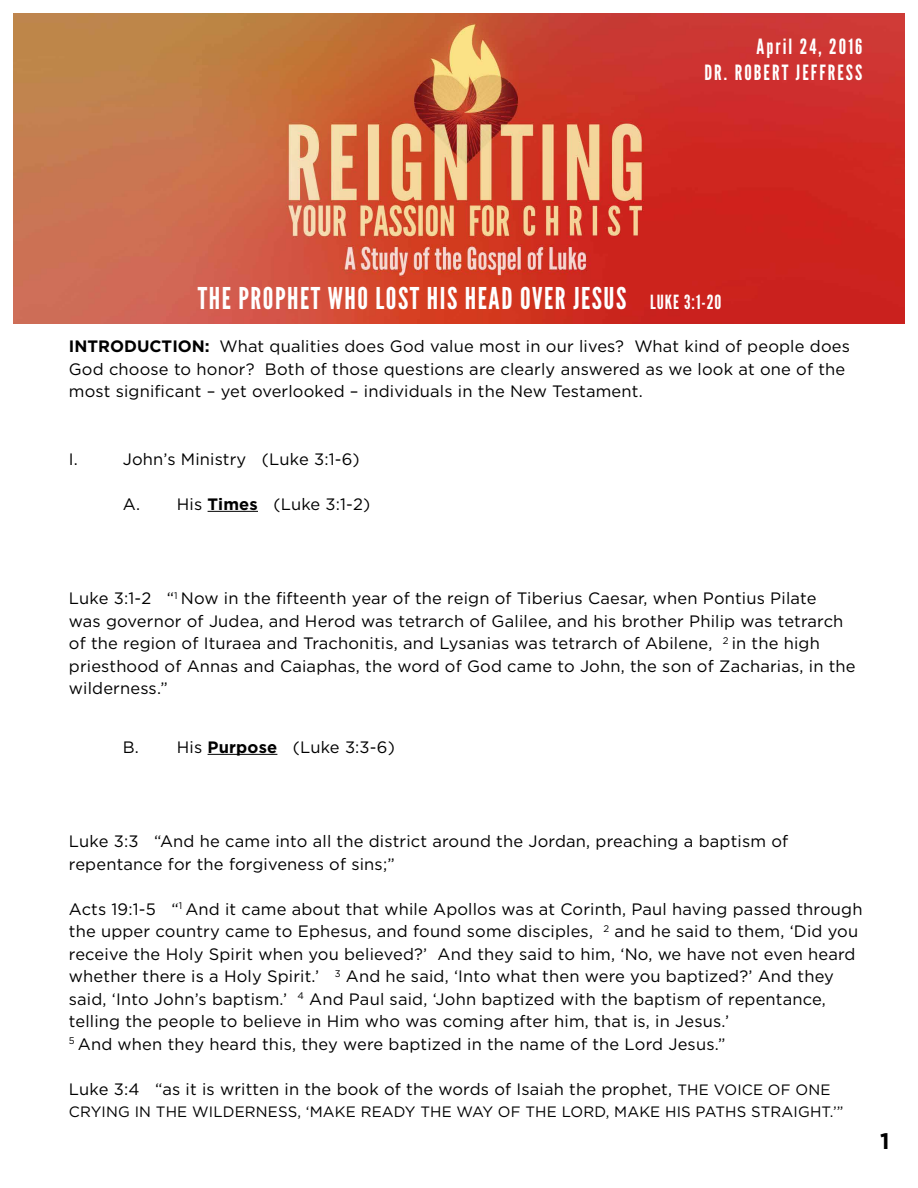
<style>
.page{position:relative;width:918px;height:1188px;background:#fff}
.page>*{position:absolute;margin:0;border:0;box-sizing:border-box;transform-origin:0 0}
.t1{font:30px "League Gothic";letter-spacing:.05em;color:#fff}
.t2{font:700 22.5px "Gotham";color:#000}
.t3{font:21px/25.2px "League Gothic";letter-spacing:.1em;color:#fff;text-align:right}
.t4{font:16.5px/22.5px "Gotham";letter-spacing:.01em;color:#000}
.t5{font:15px "Gotham";letter-spacing:.01em;color:#000}
.s1{font-size:19.5px}
.s2{font-weight:700}
.s3{font-size:15px}
</style>
<div class="page">
<hr style="left:208px;top:511px;width:50px;height:1px;background:#000">
<hr style="left:208px;top:754px;width:69px;height:1px;background:#000">
<img style="left:14px;top:14px;width:890px;height:310px">
<p class="t3" style="left:704px;top:35px;width:160px">April 24, 2016<br>DR. ROBERT JEFFRESS</p>
<h1 class="t1" style="left:198px;top:282px;width:525px">THE PROPHET WHO LOST HIS HEAD OVER JESUS <span class="s1">LUKE 3:1-20</span></h1>
<p class="t4" style="left:69px;top:335px;width:783px"><span class="s2">INTRODUCTION:</span> What qualities does God value most in our lives? What kind of people does<br>God choose to honor? Both of those questions are clearly answered as we look at one of the most significant – yet overlooked – individuals in the New Testament.</p>
<p class="t4" style="left:69px;top:447px;width:11px">I.</p>
<p class="t4" style="left:123px;top:447px;width:238px">John’s Ministry (Luke 3:1-6)</p>
<p class="t4" style="left:123px;top:492px;width:249px">A. His <span class="s2">Times</span> (Luke 3:1-2)</p>
<p class="t4" style="left:69px;top:587px;width:788px">Luke 3:1-2 “<sup>1</sup> Now in the fifteenth year of the reign of Tiberius Caesar, when Pontius Pilate<br>was governor of Judea, and Herod was tetrarch of Galilee, and his brother Philip was tetrarch of the region of Ituraea and Trachonitis, and Lysanias was tetrarch of Abilene, <sup>2</sup> in the high priesthood of Annas and Caiaphas, the word of God came to John, the son of Zacharias, in the wilderness.”</p>
<p class="t4" style="left:123px;top:735px;width:273px">B. His <span class="s2">Purpose</span> (Luke 3:3-6)</p>
<p class="t4" style="left:69px;top:830px;width:721px">Luke 3:3 “And he came into all the district around the Jordan, preaching a baptism of repentance for the forgiveness of sins;”</p>
<p class="t4" style="left:69px;top:897px;width:795px">Acts 19:1-5 “<sup>1</sup> And it came about that while Apollos was at Corinth, Paul having passed through the upper country came to Ephesus, and found some disciples, <sup>2</sup> and he said to them, ‘Did you receive the Holy Spirit when you believed?’ And they said to him, ‘No, we have not even heard whether there is a Holy Spirit.’ <sup>3</sup> And he said, ‘Into what then were you baptized?’ And they said, ‘Into John’s baptism.’ <sup>4</sup> And Paul said, ‘John baptized with the baptism of repentance, telling the people to believe in Him who was coming after him, that is, in Jesus.’<br><sup>5</sup> And when they heard this, they were baptized in the name of the Lord Jesus.”</p>
<p class="t4" style="left:69px;top:1077px;width:763px">Luke 3:4 “as it is written in the book of the words of Isaiah the prophet, <span class="s3">THE VOICE OF ONE</span></p>
<p class="t5" style="left:69px;top:1102px;width:776px">CRYING IN THE WILDERNESS, ‘MAKE READY THE WAY OF THE LORD, MAKE HIS PATHS STRAIGHT.’”</p>
<h2 class="t2" style="left:880px;top:1126px;width:11px">1</h2>
</div>
